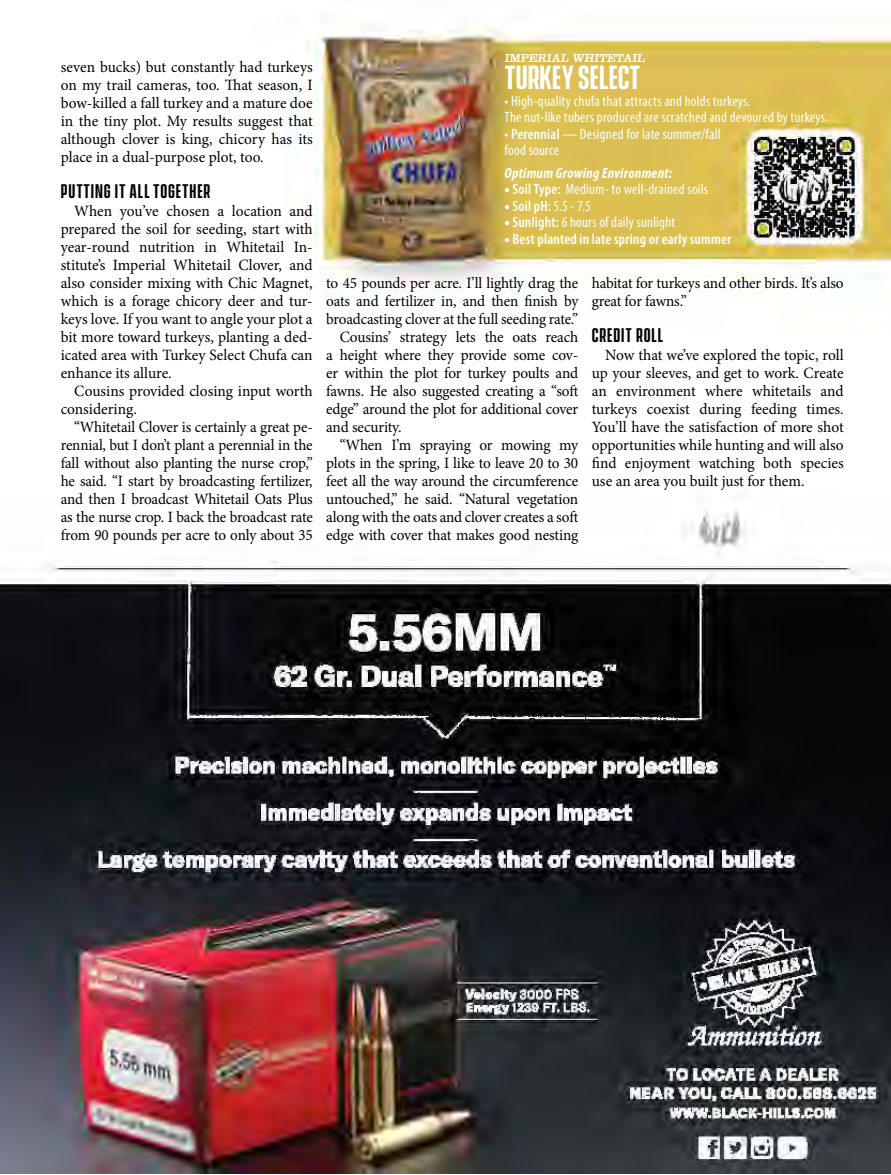
<style>
.page{position:relative;width:891px;height:1175px;background:#fff}
.page>*{position:absolute;margin:0;border:0;box-sizing:border-box;transform-origin:0 0}
.t1{font:600 30.6px "Vanguard CF";color:#fff}
.t2{font:600 18px "Vanguard CF";letter-spacing:.05em;color:#000}
.t3{font:15.75px/18px "Minion Pro";letter-spacing:-.01em;color:#000;text-align:justify}
.t4{font:15.75px/18px "Minion Pro";letter-spacing:-.01em;color:#000;text-align:justify;scale:.96 1}
.t5{font:condensed 15px/16.5px "Myriad Pro";letter-spacing:.015em;color:#fff}
.t6{font:600 condensed 15px "Myriad Pro";letter-spacing:.015em;color:#fff}
.t7{font:italic 700 condensed 15px "Myriad Pro";letter-spacing:.015em;color:#fff}
.t8{font:12px "Clarendon LT Std";color:#fff}
.s1{font-weight:600}
.s2{font-weight:900;font-stretch:normal}
.s3{font-weight:400}
</style>
<div class="page">
<img style="left:0;top:24px;width:891px;height:1149px">
<p class="t3" style="left:61px;top:58px;width:254px">seven bucks) but constantly had turkeys on my trail cameras, too. That season, I bow-killed a fall turkey and a mature doe in the tiny plot. My results suggest that although clover is king, chicory has its place in a dual-purpose plot, too.</p>
<p class="t2" style="left:61px;top:181px;width:151px">PUTTING IT ALL TOGETHER</p>
<p class="t3" style="left:61px;top:202px;width:254px;text-indent:14px">When you’ve chosen a location and prepared the soil for seeding, start with year-round nutrition in Whitetail In&shy;stitute’s Imperial Whitetail Clover, and also consider mixing with Chic Magnet, which is a forage chicory deer and tur&shy;keys love. If you want to angle your plot a bit more toward turkeys, planting a ded&shy;icated area with Turkey Select Chufa can enhance its allure.</p>
<p class="t3" style="left:61px;top:382px;width:254px;text-indent:14px">Cousins provided closing input worth considering.</p>
<p class="t4" style="left:61px;top:418px;width:264px;text-indent:14px">“Whitetail Clover is certainly a great pe&shy;rennial, but I don’t plant a perennial in the fall without also planting the nurse crop,” he said. “I start by broadcasting fertilizer, and then I broadcast Whitetail Oats Plus as the nurse crop. I back the broadcast rate from 90 pounds per acre to only about 35</p>
<p class="t8" style="left:505px;top:51px;width:143px">IMPERIAL WHITETAIL</p>
<h1 class="t1" style="left:505px;top:60px;width:137px">TURKEY SELECT</h1>
<p class="t5" style="left:505px;top:93px;width:325px">• High-quality chufa that attracts and holds turkeys.<br>The nut-like tubers produced are scratched and devoured by turkeys.</p>
<p class="t5" style="left:505px;top:126px;width:217px">• <span class="s1">Perennial</span> — Designed for late summer/fall food source</p>
<p class="t7" style="left:505px;top:165px;width:169px">Optimum Growing Environment:</p>
<p class="t5" style="left:505px;top:181px;width:205px"><span class="s2">•</span> <span class="s1">Soil Type:</span> Medium- to well-drained soils</p>
<p class="t6" style="left:505px;top:197px;width:88px"><span class="s2">•</span> Soil pH: <span class="s3">5.5 - 7.5</span></p>
<p class="t5" style="left:505px;top:214px;width:172px"><span class="s2">•</span> <span class="s1">Sunlight:</span> 6 hours of daily sunlight</p>
<p class="t6" style="left:505px;top:230px;width:228px"><span class="s2">•</span> Best planted in late spring or early summer</p>
<p class="t4" style="left:326px;top:274px;width:264px">to 45 pounds per acre. I’ll lightly drag the</p>
<p class="t4" style="left:326px;top:292px;width:264px">oats and fertilizer in, and then finish by</p>
<p class="t4" style="left:326px;top:310px;width:264px">broadcasting clover at the full seeding rate.”</p>
<p class="t3" style="left:340px;top:328px;width:240px">Cousins’ strategy lets the oats reach</p>
<p class="t3" style="left:326px;top:346px;width:254px">a height where they provide some cov-</p>
<p class="t3" style="left:326px;top:364px;width:253px">er within the plot for turkey poults and</p>
<p class="t3" style="left:326px;top:382px;width:254px">fawns. He also suggested creating a “soft</p>
<p class="t3" style="left:326px;top:400px;width:253px">edge” around the plot for additional cover</p>
<p class="t3" style="left:326px;top:418px;width:77px">and security.</p>
<p class="t3" style="left:340px;top:436px;width:240px">“When I’m spraying or mowing my</p>
<p class="t3" style="left:326px;top:454px;width:253px">plots in the spring, I like to leave 20 to 30</p>
<p class="t3" style="left:326px;top:472px;width:254px">feet all the way around the circumference</p>
<p class="t3" style="left:326px;top:490px;width:253px">untouched,” he said. “Natural vegetation</p>
<p class="t3" style="left:326px;top:508px;width:254px">along with the oats and clover creates a soft</p>
<p class="t3" style="left:326px;top:526px;width:253px">edge with cover that makes good nesting</p>
<p class="t3" style="left:592px;top:274px;width:254px">habitat for turkeys and other birds. It’s also great for fawns.”</p>
<p class="t2" style="left:592px;top:325px;width:73px">CREDIT ROLL</p>
<p class="t3" style="left:592px;top:346px;width:254px;text-indent:14px">Now that we’ve explored the topic, roll up your sleeves, and get to work. Create an environment where whitetails and turkeys coexist during feeding times.<br>You’ll have the satisfaction of more shot opportunities while hunting and will also find enjoyment watching both species use an area you built just for them.</p>
</div>
